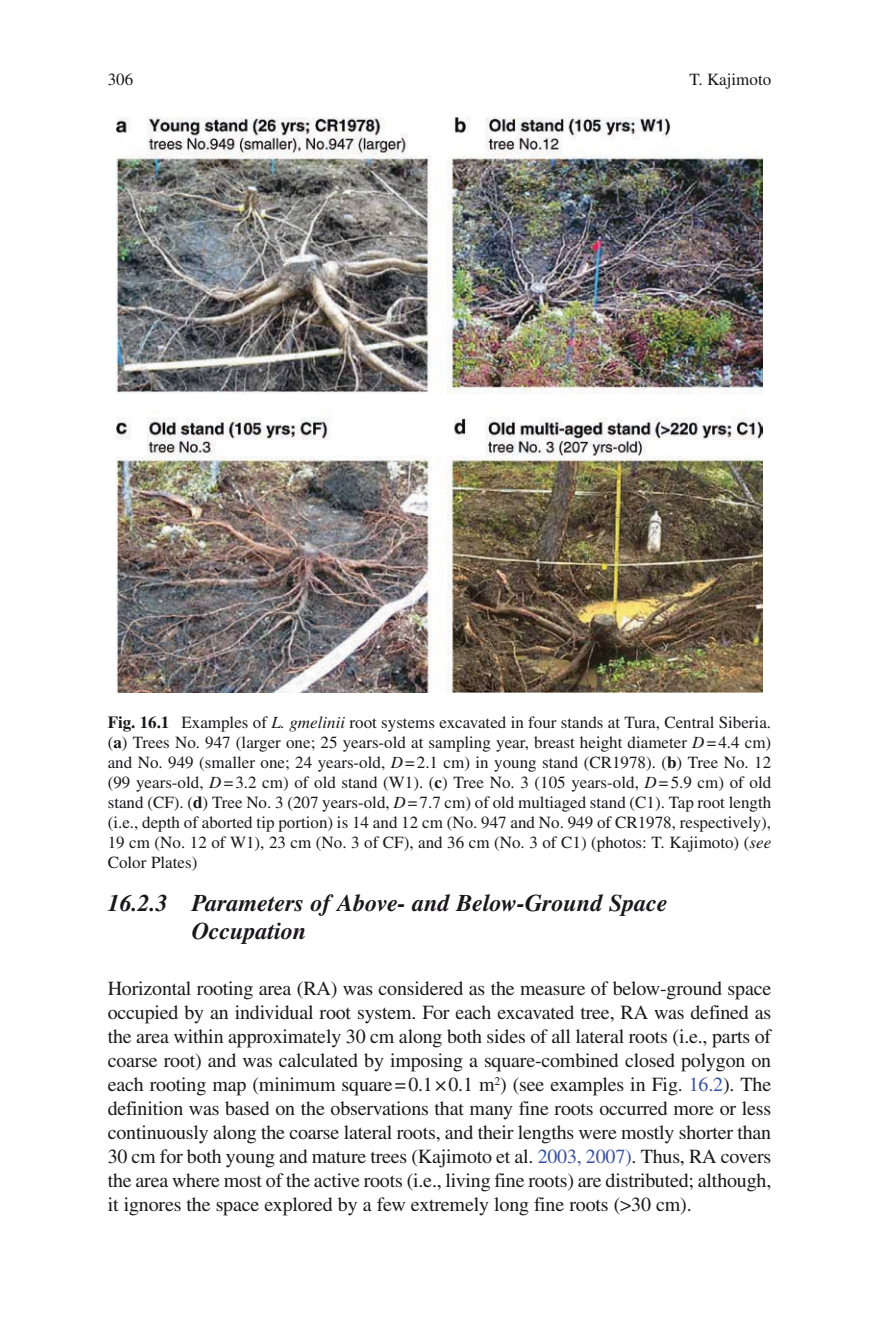
<style>
.page{position:relative;width:879px;height:1333px;background:#fff}
.page>*{position:absolute;margin:0;border:0;box-sizing:border-box;transform-origin:0 0}
.t1{font:italic 700 24px/28px "Times";color:#1a181b}
.t2{font:20px/24px "Times";letter-spacing:-.01em;color:#1a181b;text-align:justify}
.t3{font:17px/20px "Times";color:#1a181b;text-align:justify}
.s1{font-weight:700}
.s2{font-style:italic}
.s3{color:#3952a4}
</style>
<div class="page">
<img style="left:117px;top:117px;width:645px;height:575px">
<p class="t3" style="left:108px;top:70px;width:27px">306</p>
<p class="t3" style="left:689px;top:70px;width:83px">T. Kajimoto</p>
<p class="t3" style="left:108px;top:712px;width:665px"><span class="s1">Fig. 16.1</span> Examples of <span class="s2">L. gmelinii</span> root systems excavated in four stands at Tura, Central Siberia. (<span class="s1">a</span>) Trees No. 947 (larger one; 25 years-old at sampling year, breast height diameter <span class="s2">D</span>=4.4 cm) and No. 949 (smaller one; 24 years-old, <span class="s2">D</span>=2.1 cm) in young stand (CR1978). (<span class="s1">b</span>) Tree No. 12 (99 years-old, <span class="s2">D</span>=3.2 cm) of old stand (W1). (<span class="s1">c</span>) Tree No. 3 (105 years-old, <span class="s2">D</span>=5.9 cm) of old stand (CF). (<span class="s1">d</span>) Tree No. 3 (207 years-old, <span class="s2">D</span>=7.7 cm) of old multiaged stand (C1). Tap root length (i.e., depth of aborted tip portion) is 14 and 12 cm (No. 947 and No. 949 of CR1978, respectively), 19 cm (No. 12 of W1), 23 cm (No. 3 of CF), and 36 cm (No. 3 of C1) (photos: T. Kajimoto) (<span class="s2">see </span>Color Plates)</p>
<p class="t1" style="left:192px;top:888px;width:478px;text-indent:-84px">16.2.3 Parameters of Above- and Below-Ground Space<br>Occupation</p>
<p class="t2" style="left:108px;top:976px;width:665px">Horizontal rooting area (RA) was considered as the measure of below-ground space occupied by an individual root system. For each excavated tree, RA was defined as the area within approximately 30 cm along both sides of all lateral roots (i.e., parts of coarse root) and was calculated by imposing a square-combined closed polygon on each rooting map (minimum square=0.1×0.1 m<sup>2</sup>) (see examples in Fig. <span class="s3">16.2</span>). The definition was based on the observations that many fine roots occurred more or less continuously along the coarse lateral roots, and their lengths were mostly shorter than 30 cm for both young and mature trees (Kajimoto et al. <span class="s3">2003, 2007)</span>. Thus, RA covers the area where most of the active roots (i.e., living fine roots) are distributed; although, it ignores the space explored by a few extremely long fine roots (&gt;30 cm).</p>
</div>
